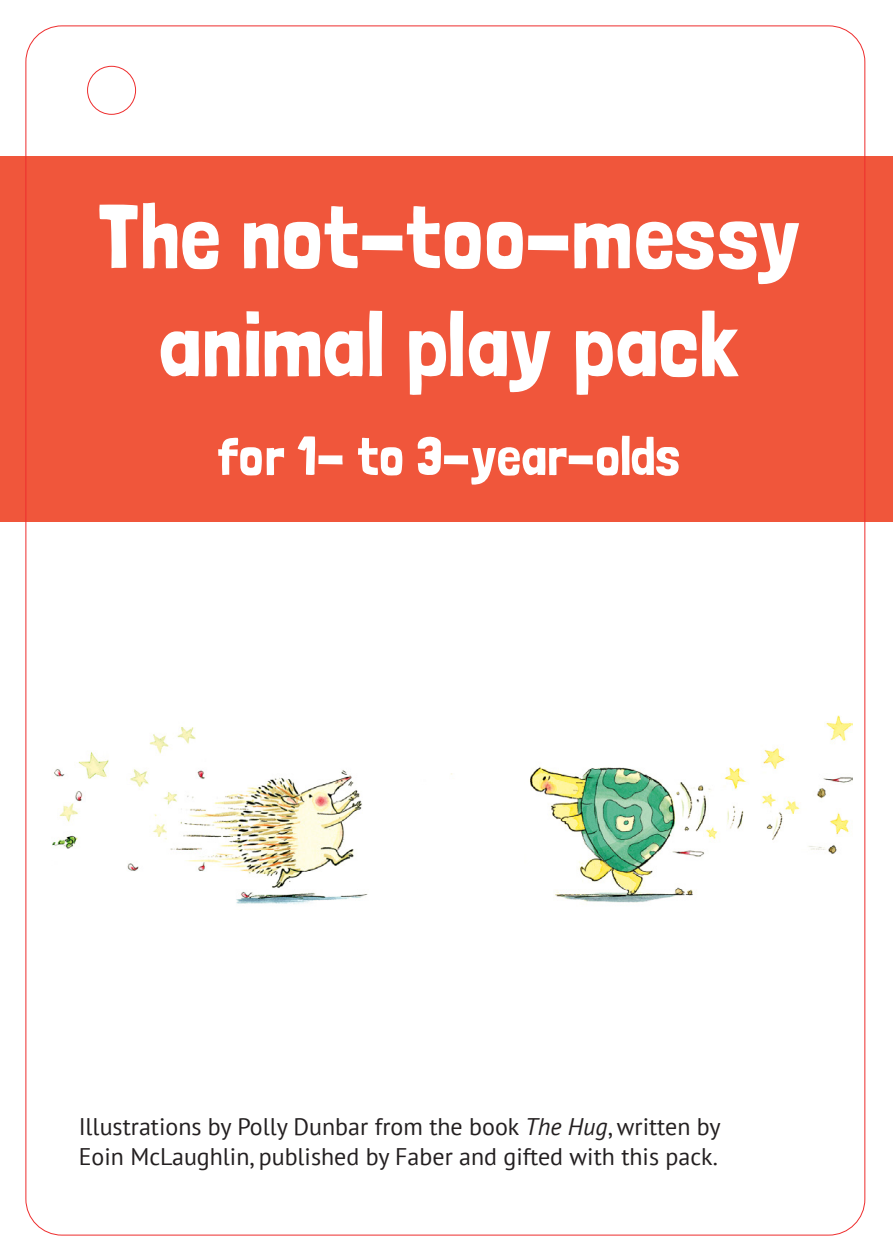
<style>
.page{position:relative;width:893px;height:1259px;background:#fff}
.page>*{position:absolute;margin:0;border:0;box-sizing:border-box;transform-origin:0 0}
.t1{font:90px/108px "Londrina Solid";color:#fff;text-align:center}
.t2{font:54px "Londrina Solid";color:#fff}
.t3{font:24px/30px "PT Sans";color:#231f20}
.s1{font-style:italic}
</style>
<div class="page">
<img style="left:25px;top:646px;width:828px;height:305px">
<div style="left:0;top:156px;width:893px;height:366px;background:#f0563b"></div>
<div style="left:87px;top:66px;width:49px;height:49px;border:1px solid #ee2d2d;border-radius:50%"></div>
<p class="t1" style="left:98px;top:181px;width:704px">The not-too-messy animal play pack</p>
<p class="t2" style="left:217px;top:424px;width:465px">for 1- to 3-year-olds</p>
<p class="t3" style="left:79px;top:1110px;width:644px">Illustrations by Polly Dunbar from the book <span class="s1">The Hug</span>, written by<br>Eoin McLaughlin, published by Faber and gifted with this pack.</p>
</div>
